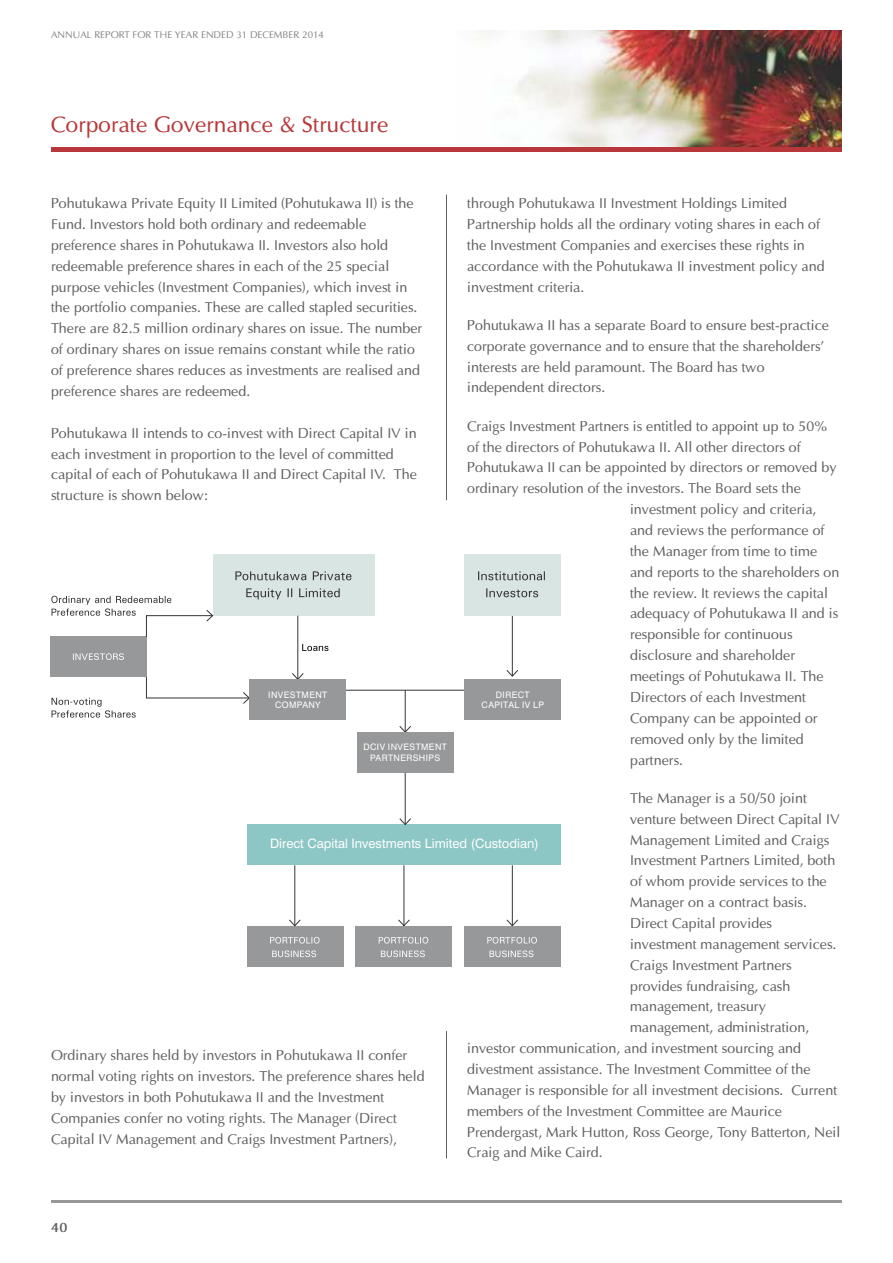
<style>
.page{position:relative;width:893px;height:1263px;background:#fff}
.page>*{position:absolute;margin:0;border:0;box-sizing:border-box;transform-origin:0 0}
.t1{font:22.5px "Optima";color:#b7373a}
.t2{font:14.25px/20.9px "Optima";color:#606062}
.t3{font:700 13.5px "Optima";color:#606062}
.t4{font:12.9px "Swiss 721 BT";color:#fefefe}
.t5{font:9.75px "Optima";color:#848688}
.t6{font:9px/10.6px "Swiss 721 BT";letter-spacing:.045em;color:#fefefe;text-align:center}
</style>
<div class="page">
<hr style="left:446px;top:1031px;width:1px;height:127px;background:#606062">
<hr style="left:446px;top:195px;width:1px;height:305px;background:#606062">
<div style="left:51px;top:636px;width:96px;height:41px;background:#96989a"></div>
<svg style="left:73px;top:653px;width:51px;height:7px"></svg>
<div style="left:213px;top:554px;width:162px;height:62px;background:#d8e5e2"></div>
<svg style="left:235px;top:571px;width:116px;height:28px"></svg>
<div style="left:247px;top:926px;width:96px;height:41px;background:#96989a"></div>
<svg style="left:270px;top:937px;width:50px;height:6px"></svg>
<svg style="left:272px;top:950px;width:44px;height:7px"></svg>
<div style="left:356px;top:926px;width:96px;height:41px;background:#96989a"></div>
<svg style="left:379px;top:937px;width:49px;height:6px"></svg>
<svg style="left:381px;top:950px;width:44px;height:7px"></svg>
<svg style="left:146px;top:676px;width:104px;height:28px"></svg>
<hr style="left:512px;top:616px;width:1px;height:60px;background:#373435">
<svg style="left:506px;top:669px;width:12px;height:8px"></svg>
<hr style="left:297px;top:616px;width:1px;height:63px;background:#373435">
<svg style="left:292px;top:672px;width:12px;height:7px"></svg>
<hr style="left:405px;top:690px;width:1px;height:42px;background:#373435">
<svg style="left:399px;top:725px;width:12px;height:7px"></svg>
<hr style="left:346px;top:690px;width:118px;height:1px;background:#373435">
<hr style="left:294px;top:865px;width:1px;height:61px;background:#373435">
<svg style="left:289px;top:919px;width:12px;height:8px"></svg>
<hr style="left:404px;top:865px;width:1px;height:61px;background:#373435">
<svg style="left:398px;top:919px;width:12px;height:8px"></svg>
<hr style="left:512px;top:865px;width:1px;height:61px;background:#373435">
<svg style="left:506px;top:919px;width:12px;height:7px"></svg>
<div style="left:464px;top:926px;width:97px;height:41px;background:#96989a"></div>
<svg style="left:487px;top:937px;width:50px;height:6px"></svg>
<svg style="left:490px;top:950px;width:43px;height:7px"></svg>
<div style="left:464px;top:554px;width:97px;height:62px;background:#d8e5e2"></div>
<svg style="left:478px;top:571px;width:67px;height:26px"></svg>
<svg style="left:302px;top:644px;width:26px;height:7px"></svg>
<svg style="left:51px;top:596px;width:163px;height:41px"></svg>
<svg style="left:52px;top:698px;width:84px;height:20px"></svg>
<div style="left:247px;top:824px;width:314px;height:41px;background:#8cc7c5"></div>
<div style="left:464px;top:679px;width:97px;height:41px;background:#96989a"></div>
<div style="left:250px;top:679px;width:96px;height:41px;background:#96989a"></div>
<div style="left:357px;top:732px;width:96px;height:41px;background:#96989a"></div>
<hr style="left:405px;top:773px;width:1px;height:51px;background:#373435">
<svg style="left:399px;top:817px;width:12px;height:8px"></svg>
<img style="left:456px;top:31px;width:386px;height:117px">
<hr style="left:51px;top:148px;width:791px;height:4px;background:#b7373a">
<hr style="left:51px;top:1200px;width:791px;height:2px;background:#96989a">
<p class="t5" style="left:51px;top:30px;width:274px">ANNUAL REPORT FOR THE YEAR ENDED 31 DECEMBER 2014</p>
<h1 class="t1" style="left:51px;top:115px;width:339px">Corporate Governance &amp; Structure</h1>
<p class="t2" style="left:51px;top:194px;width:373px">Pohutukawa Private Equity II Limited (Pohutukawa II) is the Fund. Investors hold both ordinary and redeemable preference shares in Pohutukawa II. Investors also hold redeemable preference shares in each of the 25 special purpose vehicles (Investment Companies), which invest in the portfolio companies. These are called stapled securities.<br>There are 82.5 million ordinary shares on issue. The number of ordinary shares on issue remains constant while the ratio of preference shares reduces as investments are realised and preference shares are redeemed.</p>
<p class="t2" style="left:51px;top:424px;width:367px">Pohutukawa II intends to co-invest with Direct Capital IV in each investment in proportion to the level of committed capital of each of Pohutukawa II and Direct Capital IV. The structure is shown below:</p>
<p class="t2" style="left:467px;top:194px;width:359px">through Pohutukawa II Investment Holdings Limited Partnership holds all the ordinary voting shares in each of the Investment Companies and exercises these rights in accordance with the Pohutukawa II investment policy and investment criteria.</p>
<p class="t2" style="left:467px;top:316px;width:363px">Pohutukawa II has a separate Board to ensure best-practice corporate governance and to ensure that the shareholders' interests are held paramount. The Board has two independent directors.</p>
<p class="t2" style="left:467px;top:417px;width:361px">Craigs Investment Partners is entitled to appoint up to 50%</p>
<p class="t2" style="left:467px;top:438px;width:335px">of the directors of Pohutukawa II. All other directors of</p>
<p class="t2" style="left:467px;top:458px;width:371px">Pohutukawa II can be appointed by directors or removed by</p>
<p class="t2" style="left:467px;top:479px;width:335px">ordinary resolution of the investors. The Board sets the</p>
<p class="t2" style="left:630px;top:500px;width:188px">investment policy and criteria,</p>
<p class="t2" style="left:630px;top:521px;width:196px">and reviews the performance of</p>
<p class="t2" style="left:630px;top:542px;width:189px">the Manager from time to time</p>
<p class="t2" style="left:630px;top:563px;width:211px">and reports to the shareholders on</p>
<p class="t2" style="left:630px;top:584px;width:200px">the review. It reviews the capital</p>
<p class="t2" style="left:630px;top:604px;width:210px">adequacy of Pohutukawa II and is</p>
<p class="t2" style="left:630px;top:625px;width:164px">responsible for continuous</p>
<p class="t2" style="left:630px;top:646px;width:167px">disclosure and shareholder</p>
<p class="t2" style="left:630px;top:667px;width:195px">meetings of Pohutukawa II. The</p>
<p class="t2" style="left:630px;top:688px;width:178px">Directors of each Investment</p>
<p class="t2" style="left:630px;top:709px;width:189px">Company can be appointed or</p>
<p class="t2" style="left:630px;top:730px;width:175px">removed only by the limited</p>
<p class="t2" style="left:630px;top:750px;width:55px">partners.</p>
<p class="t2" style="left:630px;top:789px;width:179px">The Manager is a 50/50 joint</p>
<p class="t2" style="left:630px;top:810px;width:211px">venture between Direct Capital IV</p>
<p class="t2" style="left:630px;top:830px;width:201px">Management Limited and Craigs</p>
<p class="t2" style="left:630px;top:851px;width:207px">Investment Partners Limited, both</p>
<p class="t2" style="left:630px;top:872px;width:198px">of whom provide services to the</p>
<p class="t2" style="left:630px;top:893px;width:179px">Manager on a contract basis.</p>
<p class="t2" style="left:630px;top:914px;width:144px">Direct Capital provides</p>
<p class="t2" style="left:630px;top:935px;width:208px">investment management services.</p>
<p class="t2" style="left:630px;top:956px;width:163px">Craigs Investment Partners</p>
<p class="t2" style="left:630px;top:976px;width:162px">provides fundraising, cash</p>
<p class="t2" style="left:630px;top:997px;width:137px">management, treasury</p>
<p class="t2" style="left:630px;top:1018px;width:181px">management, administration,</p>
<p class="t2" style="left:467px;top:1039px;width:336px">investor communication, and investment sourcing and</p>
<p class="t2" style="left:467px;top:1060px;width:345px">divestment assistance. The Investment Committee of the</p>
<p class="t2" style="left:467px;top:1081px;width:372px">Manager is responsible for all investment decisions. Current</p>
<p class="t2" style="left:467px;top:1102px;width:316px">members of the Investment Committee are Maurice</p>
<p class="t2" style="left:467px;top:1122px;width:375px">Prendergast, Mark Hutton, Ross George, Tony Batterton, Neil</p>
<p class="t2" style="left:467px;top:1143px;width:137px">Craig and Mike Caird.</p>
<p class="t6" style="left:482px;top:690px;width:64px">DIRECT<br>CAPITAL IV LP</p>
<p class="t6" style="left:268px;top:690px;width:61px">INVESTMENT<br>COMPANY</p>
<p class="t6" style="left:363px;top:743px;width:85px">DCIV INVESTMENT<br>PARTNERSHIPS</p>
<p class="t4" style="left:270px;top:838px;width:270px">Direct Capital Investments Limited (Custodian)</p>
<p class="t2" style="left:51px;top:1046px;width:375px">Ordinary shares held by investors in Pohutukawa II confer normal voting rights on investors. The preference shares held by investors in both Pohutukawa II and the Investment Companies confer no voting rights. The Manager (Direct Capital IV Management and Craigs Investment Partners),</p>
<p class="t3" style="left:51px;top:1221px;width:18px">40</p>
</div>
